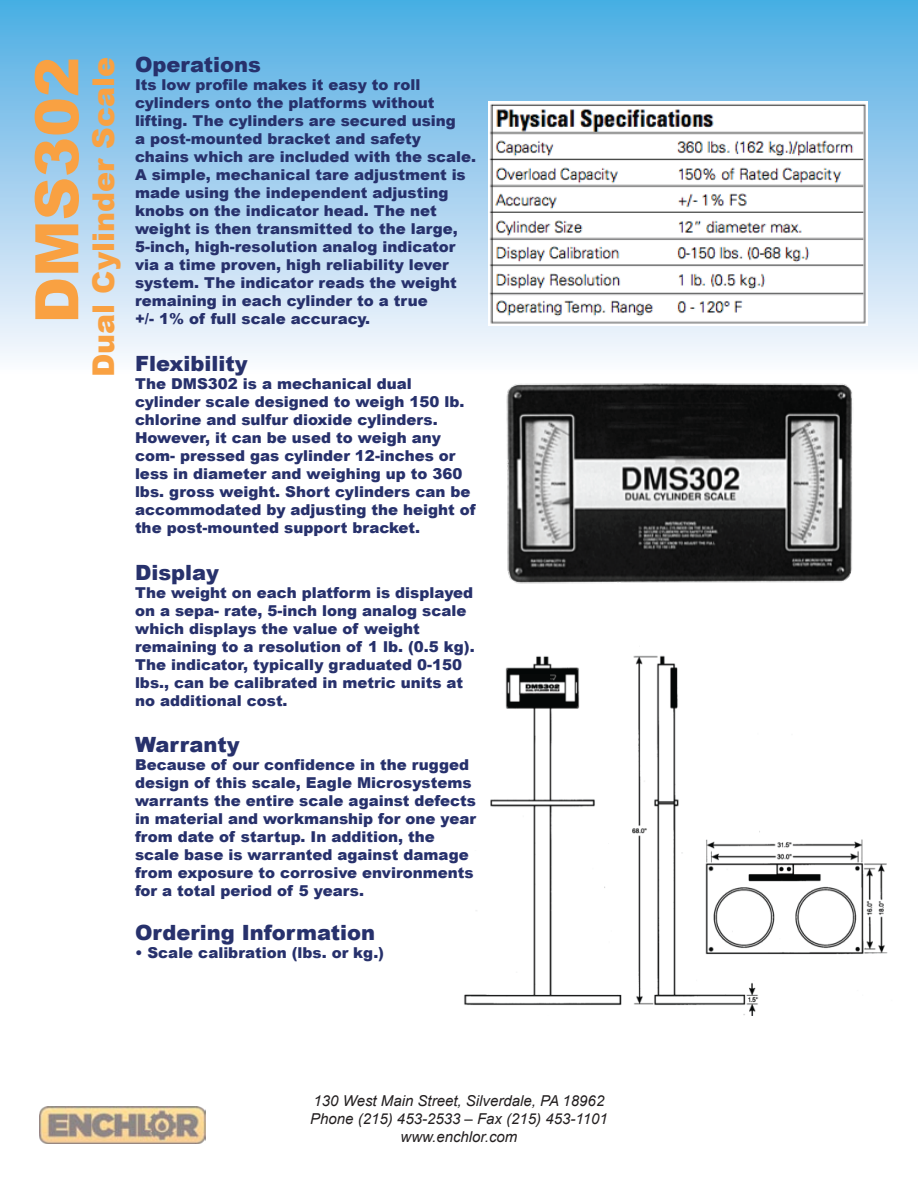
<style>
.page{position:relative;width:918px;height:1188px;background:#fff}
.page>*{position:absolute;margin:0;border:0;box-sizing:border-box;transform-origin:0 0}
.t1{font:900 60px "Arial";color:#f9a142}
.t2{font:900 30px "Arial";color:#f9a142}
.t3{font:900 21px "Arial";color:#27316c}
.t4{font:900 15px/18px "Arial";color:#27316c}
.t5{font:italic 15px/18px "Arial";color:#231f20;text-align:center}
</style>
<div class="page">
<div style="left:0;top:0;width:918px;height:380px;background:linear-gradient(to bottom,#4cabe2,#fffafe)"></div>
<img style="left:464px;top:655px;width:424px;height:361px">
<img style="left:39px;top:1106px;width:166px;height:38px">
<img style="left:488px;top:102px;width:380px;height:224px">
<img style="left:494px;top:367px;width:377px;height:217px">
<div style="left:520px;top:674px;width:30px;height:7px;background:#070909"></div>
<h1 class="t1" style="left:23px;top:324px;width:268px;rotate:-90deg">DMS302</h1>
<h2 class="t2" style="left:87px;top:377px;width:322px;rotate:-90deg">Dual Cylinder Scale</h2>
<h3 class="t3" style="left:135px;top:53px;width:128px">Operations</h3>
<p class="t4" style="left:135px;top:76px;width:343px">Its low profile makes it easy to roll cylinders onto the platforms without lifting. The cylinders are secured using<br>a post-mounted bracket and safety chains which are included with the scale.<br>A simple, mechanical tare adjustment is made using the independent adjusting knobs on the indicator head. The net weight is then transmitted to the large, 5-inch, high-resolution analog indicator via a time proven, high reliability lever system. The indicator reads the weight remaining in each cylinder to a true<br>+/- 1% of full scale accuracy.</p>
<h3 class="t3" style="left:135px;top:352px;width:114px">Flexibility</h3>
<p class="t4" style="left:135px;top:375px;width:342px">The DMS302 is a mechanical dual cylinder scale designed to weigh 150 lb. chlorine and sulfur dioxide cylinders.<br>However, it can be used to weigh any com- pressed gas cylinder 12-inches or less in diameter and weighing up to 360 lbs. gross weight. Short cylinders can be accommodated by adjusting the height of the post-mounted support bracket.</p>
<h3 class="t3" style="left:135px;top:560px;width:85px">Display</h3>
<p class="t4" style="left:135px;top:583px;width:341px">The weight on each platform is displayed on a sepa- rate, 5-inch long analog scale which displays the value of weight remaining to a resolution of 1 lb. (0.5 kg).<br>The indicator, typically graduated 0-150 lbs., can be calibrated in metric units at no additional cost.</p>
<h3 class="t3" style="left:135px;top:733px;width:106px">Warranty</h3>
<p class="t4" style="left:135px;top:756px;width:343px">Because of our confidence in the rugged design of this scale, Eagle Microsystems warrants the entire scale against defects in material and workmanship for one year from date of startup. In addition, the scale base is warranted against damage from exposure to corrosive environments for a total period of 5 years.</p>
<h3 class="t3" style="left:135px;top:920px;width:242px">Ordering Information</h3>
<p class="t4" style="left:135px;top:943px;width:251px">• Scale calibration (lbs. or kg.)</p>
<p class="t5" style="left:310px;top:1092px;width:299px">130 West Main Street, Silverdale, PA 18962<br>Phone (215) 453-2533 – Fax (215) 453-1101 www.enchlor.com</p>
</div>
